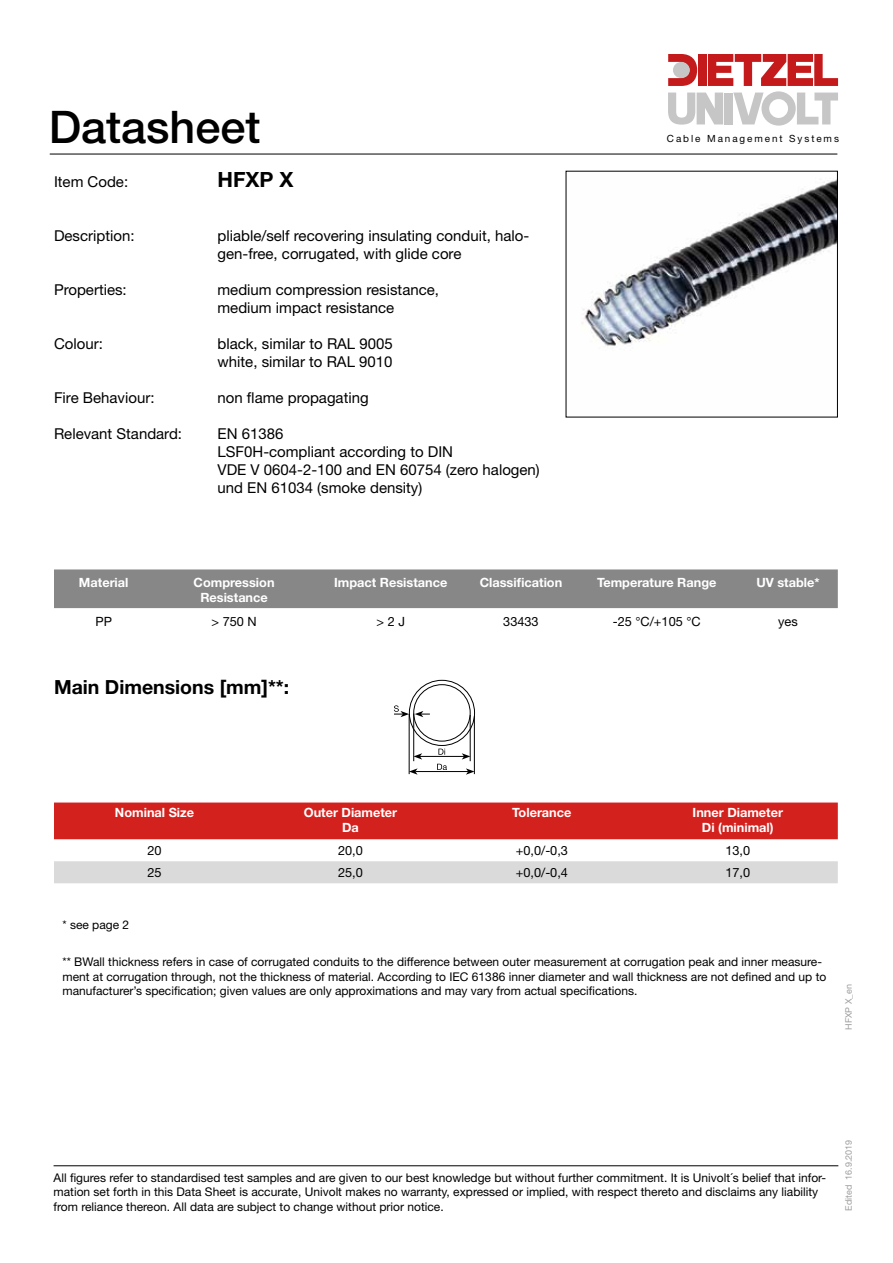
<style>
.page{position:relative;width:893px;height:1263px;background:#fff}
.page>*{position:absolute;margin:0;border:0;box-sizing:border-box;transform-origin:0 0}
.t1{font:500 45px "Helvetica Neue";color:#000}
.t2{font:700 21px "Helvetica Neue";color:#000}
.t3{font:700 19.5px "Helvetica Neue";color:#000}
.t4{font:15px/18px "Helvetica Neue";color:#000}
.t5{font:700 12.75px/15px "Helvetica Neue";color:#fff;text-align:center}
.t6{font:12.75px "Helvetica Neue";color:#000}
.t7{font:12px/14.4px "Helvetica Neue";color:#000}
.t8{font:9.9px "Helvetica Neue";letter-spacing:.195em;color:#000}
.t9{font:9px "Helvetica Neue";color:#9d9d9c}
</style>
<div class="page">
<hr style="left:50px;top:154px;width:787px;height:1px;background:#000">
<hr style="left:54px;top:1165px;width:784px;height:1px;background:#000">
<svg style="left:668px;top:54px;width:170px;height:72px"></svg>
<img style="left:582px;top:180px;width:254px;height:166px">
<div style="left:54px;top:569px;width:784px;height:39px;background:#878787"></div>
<div style="left:54px;top:802px;width:784px;height:37px;background:#d3211d"></div>
<div style="left:54px;top:861px;width:784px;height:22px;background:#dadada"></div>
<div style="left:413px;top:684px;width:57px;height:57px;border:1px solid #000;border-radius:50%"></div>
<div style="left:409px;top:680px;width:66px;height:66px;border:1px solid #000;border-radius:50%"></div>
<svg style="left:415px;top:711px;width:15px;height:6px"></svg>
<svg style="left:394px;top:705px;width:15px;height:12px"></svg>
<svg style="left:438px;top:749px;width:7px;height:6px"></svg>
<hr style="left:409px;top:714px;width:1px;height:60px;background:#000">
<hr style="left:474px;top:716px;width:1px;height:58px;background:#000">
<hr style="left:415px;top:771px;width:53px;height:1px;background:#000">
<svg style="left:409px;top:768px;width:9px;height:7px"></svg>
<svg style="left:466px;top:768px;width:9px;height:7px"></svg>
<hr style="left:413px;top:713px;width:1px;height:48px;background:#000">
<hr style="left:470px;top:715px;width:1px;height:46px;background:#000">
<hr style="left:420px;top:756px;width:44px;height:1px;background:#000">
<svg style="left:413px;top:753px;width:9px;height:6px"></svg>
<svg style="left:462px;top:753px;width:8px;height:6px"></svg>
<svg style="left:437px;top:764px;width:10px;height:6px"></svg>
<h1 class="t1" style="left:49px;top:100px;width:213px">Datasheet</h1>
<p class="t4" style="left:54px;top:173px;width:76px">Item Code:</p>
<h2 class="t2" style="left:218px;top:167px;width:77px">HFXP X</h2>
<p class="t4" style="left:54px;top:227px;width:82px">Description:</p>
<p class="t4" style="left:218px;top:227px;width:313px">pliable/self recovering insulating conduit, halo&shy;gen-free, corrugated, with glide core</p>
<p class="t4" style="left:54px;top:281px;width:74px">Properties:</p>
<p class="t4" style="left:218px;top:281px;width:223px">medium compression resistance, medium impact resistance</p>
<p class="t4" style="left:54px;top:335px;width:50px">Colour:</p>
<p class="t4" style="left:218px;top:335px;width:177px">black, similar to RAL 9005 white, similar to RAL 9010</p>
<p class="t4" style="left:54px;top:389px;width:102px">Fire Behaviour:</p>
<p class="t4" style="left:218px;top:389px;width:153px">non flame propagating</p>
<p class="t4" style="left:54px;top:425px;width:130px">Relevant Standard:</p>
<p class="t4" style="left:218px;top:425px;width:324px">EN 61386<br>LSF0H-compliant according to DIN<br>VDE V 0604-2-100 and EN 60754 (zero halogen) und EN 61034 (smoke density)</p>
<p class="t8" style="left:667px;top:132px;width:174px">Cable Management Systems</p>
<p class="t5" style="left:79px;top:575px;width:51px">Material</p>
<p class="t5" style="left:194px;top:575px;width:82px">Compression<br>Resistance</p>
<p class="t5" style="left:334px;top:575px;width:115px">Impact Resistance</p>
<p class="t5" style="left:480px;top:575px;width:84px">Classification</p>
<p class="t5" style="left:597px;top:575px;width:121px">Temperature Range</p>
<p class="t5" style="left:756px;top:575px;width:65px">UV stable*</p>
<p class="t6" style="left:95px;top:614px;width:18px">PP</p>
<p class="t6" style="left:211px;top:614px;width:47px">&gt; 750 N</p>
<p class="t6" style="left:376px;top:614px;width:30px">&gt; 2 J</p>
<p class="t6" style="left:503px;top:614px;width:37px">33433</p>
<p class="t6" style="left:613px;top:614px;width:90px">-25 °C/+105 °C</p>
<p class="t6" style="left:778px;top:614px;width:21px">yes</p>
<h3 class="t3" style="left:54px;top:675px;width:237px">Main Dimensions [mm]**:</h3>
<p class="t5" style="left:115px;top:804px;width:81px">Nominal Size</p>
<p class="t5" style="left:304px;top:804px;width:95px">Outer Diameter<br>Da</p>
<p class="t5" style="left:512px;top:804px;width:61px">Tolerance</p>
<p class="t5" style="left:693px;top:804px;width:92px">Inner Diameter<br>Di (minimal)</p>
<p class="t6" style="left:147px;top:843px;width:16px">20</p>
<p class="t6" style="left:338px;top:843px;width:26px">20,0</p>
<p class="t6" style="left:516px;top:843px;width:54px">+0,0/-0,3</p>
<p class="t6" style="left:725px;top:843px;width:26px">13,0</p>
<p class="t6" style="left:147px;top:865px;width:16px">25</p>
<p class="t6" style="left:338px;top:865px;width:26px">25,0</p>
<p class="t6" style="left:516px;top:865px;width:54px">+0,0/-0,4</p>
<p class="t6" style="left:725px;top:865px;width:26px">17,0</p>
<p class="t7" style="left:63px;top:917px;width:68px">* see page 2</p>
<p class="t7" style="left:63px;top:955px;width:765px">** BWall thickness refers in case of corrugated conduits to the difference between outer measurement at corrugation peak and inner measure&shy;ment at corrugation through, not the thickness of material. According to IEC 61386 inner diameter and wall thickness are not defined and up to manufacturer’s specification; given values are only approximations and may vary from actual specifications.</p>
<p class="t9" style="left:843px;top:1030px;width:47px;rotate:-90deg">HFXP X_en</p>
<p class="t7" style="left:54px;top:1170px;width:774px">All figures refer to standardised test samples and are given to our best knowledge but without further commitment. It is Univolt´s belief that infor&shy;mation set forth in this Data Sheet is accurate, Univolt makes no warranty, expressed or implied, with respect thereto and disclaims any liability from reliance thereon. All data are subject to change without prior notice.</p>
<p class="t9" style="left:843px;top:1210px;width:72px;rotate:-90deg">Edited 16.9.2019</p>
</div>
